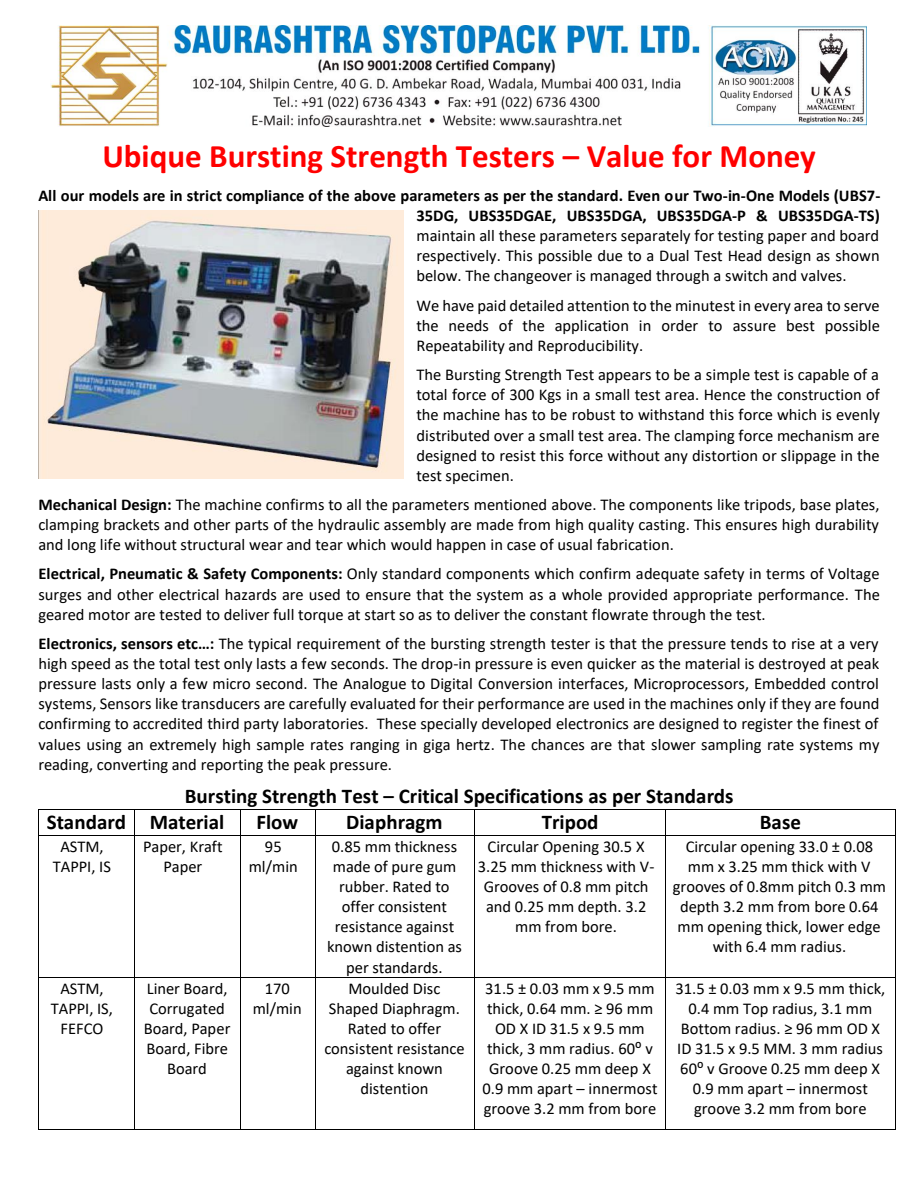
<style>
.page{position:relative;width:918px;height:1188px;background:#fff}
.page>*{position:absolute;margin:0;border:0;box-sizing:border-box;transform-origin:0 0}
.t1{font:700 33px "Calibri";color:#f00}
.t2{font:700 21px "Calibri";color:#000}
.t3{font:16.5px/20.1px "Calibri";color:#000;text-align:center}
.s1{font-weight:700}
</style>
<div class="page">
<hr style="left:39px;top:809px;width:95px;height:1px;background:#000">
<hr style="left:135px;top:809px;width:105px;height:1px;background:#000">
<hr style="left:241px;top:809px;width:74px;height:1px;background:#000">
<hr style="left:315px;top:809px;width:159px;height:1px;background:#000">
<hr style="left:475px;top:809px;width:191px;height:1px;background:#000">
<hr style="left:666px;top:809px;width:229px;height:1px;background:#000">
<svg style="left:38px;top:809px;width:1px;height:27px"></svg>
<hr style="left:39px;top:835px;width:95px;height:1px;background:#000">
<svg style="left:134px;top:809px;width:1px;height:27px"></svg>
<hr style="left:135px;top:835px;width:105px;height:1px;background:#000">
<svg style="left:240px;top:809px;width:1px;height:27px"></svg>
<hr style="left:241px;top:835px;width:74px;height:1px;background:#000">
<svg style="left:315px;top:810px;width:1px;height:25px"></svg>
<hr style="left:315px;top:835px;width:159px;height:1px;background:#000">
<svg style="left:474px;top:809px;width:1px;height:27px"></svg>
<hr style="left:475px;top:835px;width:191px;height:1px;background:#000">
<hr style="left:666px;top:835px;width:229px;height:1px;background:#000">
<svg style="left:895px;top:809px;width:1px;height:27px"></svg>
<hr style="left:38px;top:836px;width:1px;height:141px;background:#000">
<hr style="left:134px;top:836px;width:1px;height:141px;background:#000">
<hr style="left:240px;top:836px;width:1px;height:141px;background:#000">
<hr style="left:315px;top:836px;width:1px;height:141px;background:#000">
<hr style="left:474px;top:836px;width:1px;height:141px;background:#000">
<hr style="left:666px;top:836px;width:1px;height:141px;background:#000">
<hr style="left:895px;top:836px;width:1px;height:141px;background:#000">
<hr style="left:39px;top:977px;width:95px;height:1px;background:#000">
<hr style="left:135px;top:977px;width:105px;height:1px;background:#000">
<hr style="left:241px;top:977px;width:74px;height:1px;background:#000">
<hr style="left:315px;top:977px;width:159px;height:1px;background:#000">
<hr style="left:475px;top:977px;width:191px;height:1px;background:#000">
<hr style="left:666px;top:977px;width:229px;height:1px;background:#000">
<hr style="left:38px;top:978px;width:1px;height:151px;background:#000">
<hr style="left:39px;top:1129px;width:95px;height:1px;background:#000">
<hr style="left:134px;top:978px;width:1px;height:151px;background:#000">
<hr style="left:135px;top:1129px;width:105px;height:1px;background:#000">
<hr style="left:240px;top:978px;width:1px;height:151px;background:#000">
<hr style="left:241px;top:1129px;width:74px;height:1px;background:#000">
<hr style="left:315px;top:978px;width:1px;height:151px;background:#000">
<hr style="left:315px;top:1129px;width:159px;height:1px;background:#000">
<hr style="left:474px;top:978px;width:1px;height:151px;background:#000">
<hr style="left:475px;top:1129px;width:191px;height:1px;background:#000">
<hr style="left:666px;top:978px;width:1px;height:151px;background:#000">
<hr style="left:666px;top:1129px;width:229px;height:1px;background:#000">
<hr style="left:895px;top:978px;width:1px;height:151px;background:#000">
<img style="left:51px;top:26px;width:816px;height:101px">
<img style="left:38px;top:211px;width:366px;height:268px">
<p class="t1" style="left:102px;top:142px;width:715px">Ubique Bursting Strength Testers – Value for Money</p>
<p class="t3" style="left:417px;top:187px;width:465px;text-align:justify;text-indent:-378px"><span class="s1">All our models are in strict compliance of the above parameters as per the standard. Even our Two-in-One Models (UBS7- 35DG, UBS35DGAE, UBS35DGA, UBS35DGA-P &amp; UBS35DGA-TS) </span>maintain all these parameters separately for testing paper and board respectively. This possible due to a Dual Test Head design as shown below. The changeover is managed through a switch and valves.</p>
<p class="t3" style="left:417px;top:296px;width:465px;text-align:justify">We have paid detailed attention to the minutest in every area to serve the needs of the application in order to assure best possible Repeatability and Reproducibility.</p>
<p class="t3" style="left:417px;top:366px;width:465px;text-align:justify">The Bursting Strength Test appears to be a simple test is capable of a total force of 300 Kgs in a small test area. Hence the construction of the machine has to be robust to withstand this force which is evenly distributed over a small test area. The clamping force mechanism are designed to resist this force without any distortion or slippage in the test specimen.</p>
<p class="t3" style="left:38px;top:496px;width:843px;text-align:justify"><span class="s1">Mechanical Design:</span> The machine confirms to all the parameters mentioned above. The components like tripods, base plates, clamping brackets and other parts of the hydraulic assembly are made from high quality casting. This ensures high durability and long life without structural wear and tear which would happen in case of usual fabrication.</p>
<p class="t3" style="left:38px;top:565px;width:843px;text-align:justify"><span class="s1">Electrical, Pneumatic &amp; Safety Components:</span> Only standard components which confirm adequate safety in terms of Voltage surges and other electrical hazards are used to ensure that the system as a whole provided appropriate performance. The geared motor are tested to deliver full torque at start so as to deliver the constant flowrate through the test.</p>
<p class="t3" style="left:38px;top:635px;width:843px;text-align:justify"><span class="s1">Electronics, sensors etc…:</span> The typical requirement of the bursting strength tester is that the pressure tends to rise at a very high speed as the total test only lasts a few seconds. The drop-in pressure is even quicker as the material is destroyed at peak pressure lasts only a few micro second. The Analogue to Digital Conversion interfaces, Microprocessors, Embedded control systems, Sensors like transducers are carefully evaluated for their performance are used in the machines only if they are found confirming to accredited third party laboratories. These specially developed electronics are designed to register the finest of values using an extremely high sample rates ranging in giga hertz. The chances are that slower sampling rate systems my reading, converting and reporting the peak pressure.</p>
<p class="t2" style="left:185px;top:787px;width:550px">Bursting Strength Test – Critical Specifications as per Standards</p>
<p class="t2" style="left:47px;top:814px;width:81px">Standard</p>
<p class="t2" style="left:150px;top:814px;width:76px">Material</p>
<p class="t2" style="left:257px;top:814px;width:43px">Flow</p>
<p class="t2" style="left:346px;top:814px;width:98px">Diaphragm</p>
<p class="t2" style="left:542px;top:814px;width:58px">Tripod</p>
<p class="t2" style="left:760px;top:814px;width:43px">Base</p>
<p class="t3" style="left:53px;top:837px;width:60px">ASTM,<br>TAPPI, IS</p>
<p class="t3" style="left:143px;top:837px;width:81px">Paper, Kraft<br>Paper</p>
<p class="t3" style="left:249px;top:837px;width:51px">95 ml/min</p>
<p class="t3" style="left:327px;top:837px;width:136px">0.85 mm thickness made of pure gum rubber. Rated to offer consistent resistance against known distention as per standards.</p>
<p class="t3" style="left:478px;top:837px;width:178px">Circular Opening 30.5 X<br>3.25 mm thickness with V-<br>Grooves of 0.8 mm pitch and 0.25 mm depth. 3.2 mm from bore.</p>
<p class="t3" style="left:673px;top:837px;width:215px">Circular opening 33.0 ± 0.08 mm x 3.25 mm thick with V grooves of 0.8mm pitch 0.3 mm depth 3.2 mm from bore 0.64 mm opening thick, lower edge with 6.4 mm radius.</p>
<p class="t3" style="left:51px;top:979px;width:64px">ASTM,<br>TAPPI, IS,<br>FEFCO</p>
<p class="t3" style="left:144px;top:979px;width:88px">Liner Board,<br>Corrugated<br>Board, Paper<br>Board, Fibre<br>Board</p>
<p class="t3" style="left:253px;top:979px;width:51px">170 ml/min</p>
<p class="t3" style="left:324px;top:979px;width:142px">Moulded Disc<br>Shaped Diaphragm.<br>Rated to offer consistent resistance against known distention</p>
<p class="t3" style="left:483px;top:979px;width:177px">31.5 ± 0.03 mm x 9.5 mm thick, 0.64 mm. ≥ 96 mm<br>OD X ID 31.5 x 9.5 mm thick, 3 mm radius. 60⁰ v<br>Groove 0.25 mm deep X<br>0.9 mm apart – innermost groove 3.2 mm from bore</p>
<p class="t3" style="left:676px;top:979px;width:211px">31.5 ± 0.03 mm x 9.5 mm thick,<br>0.4 mm Top radius, 3.1 mm<br>Bottom radius. ≥ 96 mm OD X<br>ID 31.5 x 9.5 MM. 3 mm radius<br>60⁰ v Groove 0.25 mm deep X<br>0.9 mm apart – innermost groove 3.2 mm from bore</p>
</div>
